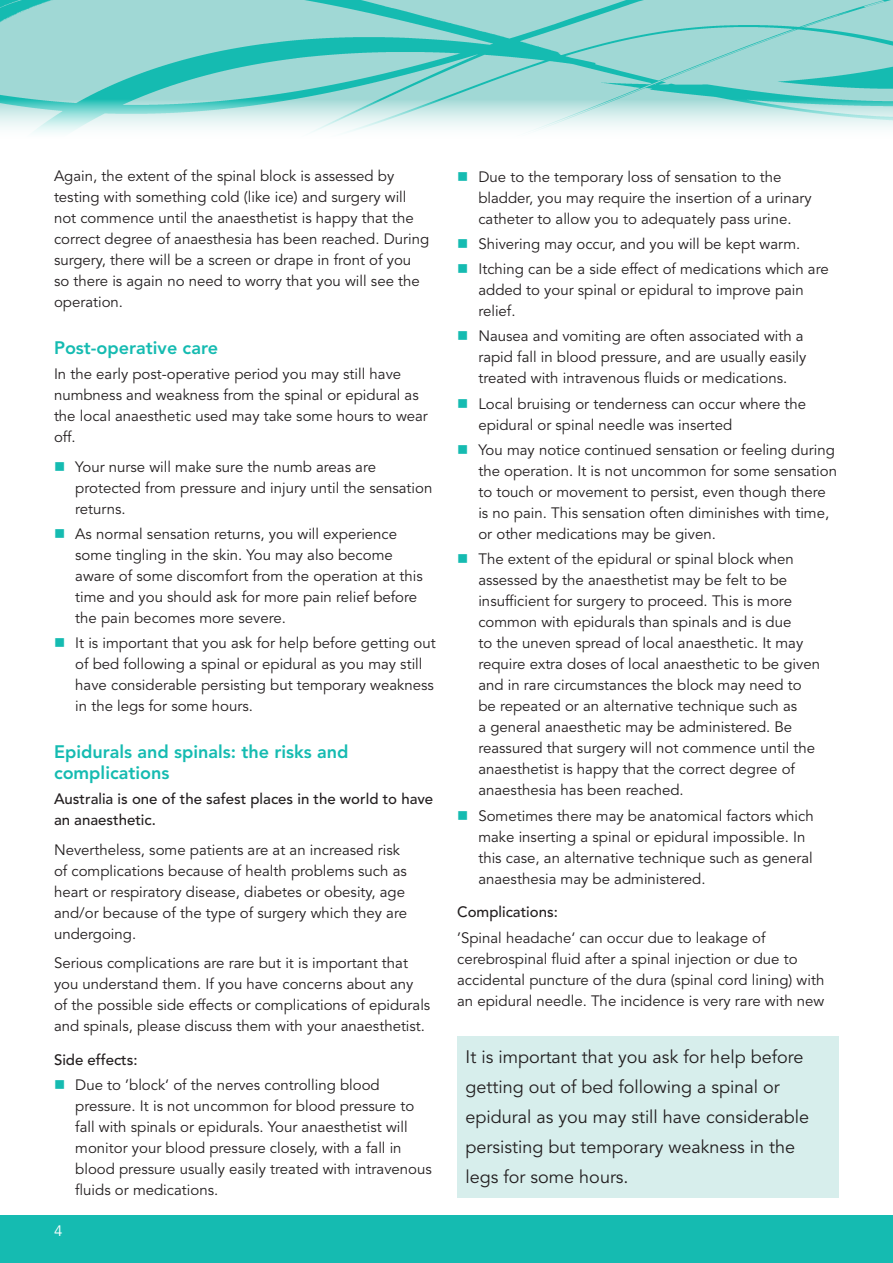
<style>
.page{position:relative;width:893px;height:1263px;background:#fff}
.page>*{position:absolute;margin:0;border:0;box-sizing:border-box;transform-origin:0 0}
.Body{font:18px/30px "Avenir LT Std";color:#231f20}
.Subheading{font:800 18px/21px "Avenir LT Std";color:#15bbb1}
.Body-2{font:15px/21px "Avenir LT Std";color:#231f20}
.Body-3{font:500 15px/21px "Avenir LT Std";color:#231f20}
.t1{font:15px "Avenir LT Std";color:#fff}
.s1{color:#15bbb1}
</style>
<div class="page">
<img style="left:0;top:0;width:893px;height:133px">
<div style="left:0;top:1215px;width:893px;height:48px;background:#15bbb1"></div>
<div style="left:457px;top:1036px;width:382px;height:161px;background:#d7eeec"></div>
<p class="Body-2" style="left:54px;top:166px;width:377px">Again, the extent of the spinal block is assessed by testing with something cold (like ice) and surgery will not commence until the anaesthetist is happy that the correct degree of anaesthesia has been reached. During surgery, there will be a screen or drape in front of you so there is again no need to worry that you will see the operation.</p>
<p class="Subheading" style="left:54px;top:337px;width:165px">Post-operative care</p>
<p class="Body-2" style="left:54px;top:364px;width:375px">In the early post-operative period you may still have numbness and weakness from the spinal or epidural as the local anaesthetic used may take some hours to wear off.</p>
<p class="Body-2" style="left:75px;top:456px;width:359px;text-indent:-21px"><span class="s1">■</span> Your nurse will make sure the numb areas are protected from pressure and injury until the sensation returns.</p>
<p class="Body-2" style="left:75px;top:524px;width:349px;text-indent:-21px"><span class="s1">■</span> As normal sensation returns, you will experience some tingling in the skin. You may also become aware of some discomfort from the operation at this time and you should ask for more pain relief before the pain becomes more severe.</p>
<p class="Body-2" style="left:75px;top:633px;width:362px;text-indent:-21px"><span class="s1">■</span> It is important that you ask for help before getting out of bed following a spinal or epidural as you may still have considerable persisting but temporary weakness in the legs for some hours.</p>
<p class="Subheading" style="left:54px;top:741px;width:296px">Epidurals and spinals: the risks and complications</p>
<p class="Body-3" style="left:54px;top:789px;width:381px">Australia is one of the safest places in the world to have an anaesthetic.</p>
<p class="Body-2" style="left:54px;top:839px;width:355px">Nevertheless, some patients are at an increased risk of complications because of health problems such as heart or respiratory disease, diabetes or obesity, age and/or because of the type of surgery which they are undergoing.</p>
<p class="Body-2" style="left:54px;top:953px;width:378px">Serious complications are rare but it is important that you understand them. If you have concerns about any of the possible side effects or complications of epidurals and spinals, please discuss them with your anaesthetist.</p>
<p class="Body-3" style="left:54px;top:1049px;width:85px">Side effects:</p>
<p class="Body-2" style="left:75px;top:1075px;width:358px;text-indent:-21px"><span class="s1">■</span> Due to ’block‘ of the nerves controlling blood pressure. It is not uncommon for blood pressure to fall with spinals or epidurals. Your anaesthetist will monitor your blood pressure closely, with a fall in blood pressure usually easily treated with intravenous fluids or medications.</p>
<p class="t1" style="left:54px;top:1222px;width:10px">4</p>
<p class="Body-2" style="left:478px;top:166px;width:335px;text-indent:-21px"><span class="s1">■</span> Due to the temporary loss of sensation to the bladder, you may require the insertion of a urinary catheter to allow you to adequately pass urine.</p>
<p class="Body-2" style="left:457px;top:234px;width:345px"><span class="s1">■</span> Shivering may occur, and you will be kept warm.</p>
<p class="Body-2" style="left:478px;top:259px;width:352px;text-indent:-21px"><span class="s1">■</span> Itching can be a side effect of medications which are added to your spinal or epidural to improve pain relief.</p>
<p class="Body-2" style="left:478px;top:326px;width:330px;text-indent:-21px"><span class="s1">■</span> Nausea and vomiting are often associated with a rapid fall in blood pressure, and are usually easily treated with intravenous fluids or medications.</p>
<p class="Body-2" style="left:478px;top:393px;width:329px;text-indent:-21px"><span class="s1">■</span> Local bruising or tenderness can occur where the epidural or spinal needle was inserted</p>
<p class="Body-2" style="left:478px;top:440px;width:360px;text-indent:-21px"><span class="s1">■</span> You may notice continued sensation or feeling during the operation. It is not uncommon for some sensation to touch or movement to persist, even though there is no pain. This sensation often diminishes with time, or other medications may be given.</p>
<p class="Body-2" style="left:478px;top:549px;width:343px;text-indent:-21px"><span class="s1">■</span> The extent of the epidural or spinal block when assessed by the anaesthetist may be felt to be insufficient for surgery to proceed. This is more common with epidurals than spinals and is due<br>to the uneven spread of local anaesthetic. It may require extra doses of local anaesthetic to be given and in rare circumstances the block may need to be repeated or an alternative technique such as<br>a general anaesthetic may be administered. Be reassured that surgery will not commence until the anaesthetist is happy that the correct degree of anaesthesia has been reached.</p>
<p class="Body-2" style="left:478px;top:805px;width:337px;text-indent:-21px"><span class="s1">■</span> Sometimes there may be anatomical factors which make inserting a spinal or epidural impossible. In this case, an alternative technique such as general anaesthesia may be administered.</p>
<p class="Body-3" style="left:457px;top:902px;width:102px">Complications:</p>
<p class="Body-2" style="left:457px;top:927px;width:369px">’Spinal headache‘ can occur due to leakage of cerebrospinal fluid after a spinal injection or due to accidental puncture of the dura (spinal cord lining) with an epidural needle. The incidence is very rare with new</p>
<p class="Body" style="left:466px;top:1043px;width:345px">It is important that you ask for help before getting out of bed following a spinal or epidural as you may still have considerable persisting but temporary weakness in the legs for some hours.</p>
</div>
